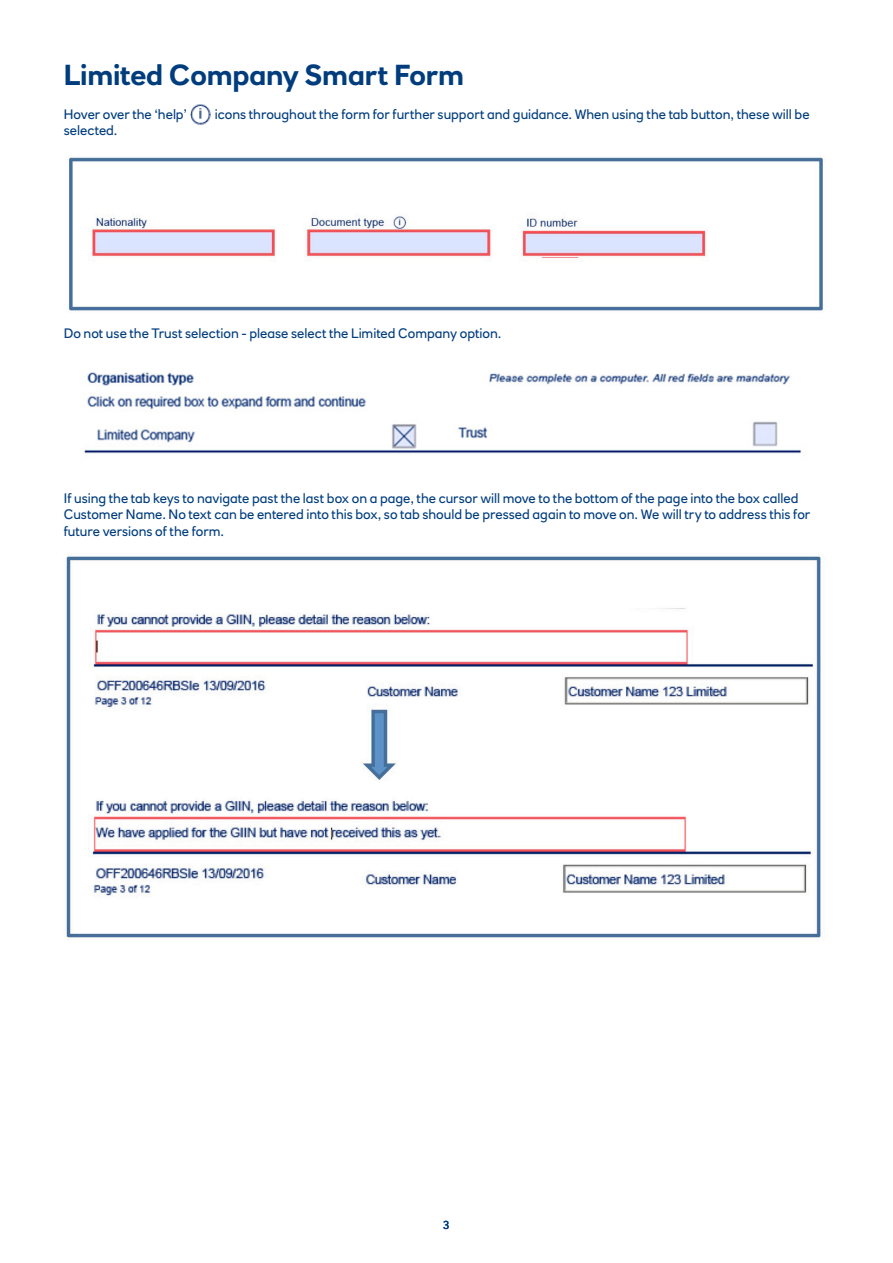
<style>
.page{position:relative;width:893px;height:1263px;background:#fff}
.page>*{position:absolute;margin:0;border:0;box-sizing:border-box;transform-origin:0 0}
.t1{font:700 28.5px "RN House Sans";letter-spacing:-.005em;color:#013d7d}
.t2{font:13.5px/16.5px "RN House Sans";color:#013d7d}
.t3{font:12px "RN House Sans";color:#013d7d}
</style>
<div class="page">
<img style="left:190px;top:104px;width:21px;height:21px">
<img style="left:69px;top:157px;width:754px;height:154px">
<img style="left:84px;top:372px;width:718px;height:82px">
<img style="left:66px;top:556px;width:755px;height:382px">
<p class="t1" style="left:64px;top:57px;width:402px">Limited Company Smart Form</p>
<p class="t2" style="left:64px;top:105px;width:125px">Hover over the ‘help’</p>
<p class="t2" style="left:215px;top:105px;width:596px">icons throughout the form for further support and guidance. When using the tab button, these will be</p>
<p class="t2" style="left:64px;top:122px;width:55px">selected.</p>
<p class="t2" style="left:64px;top:325px;width:439px">Do not use the Trust selection - please select the Limited Company option.</p>
<p class="t2" style="left:64px;top:490px;width:748px">If using the tab keys to navigate past the last box on a page, the cursor will move to the bottom of the page into the box called<br>Customer Name. No text can be entered into this box, so tab should be pressed again to move on. We will try to address this for future versions of the form.</p>
<p class="t3" style="left:443px;top:1218px;width:8px">3</p>
</div>
